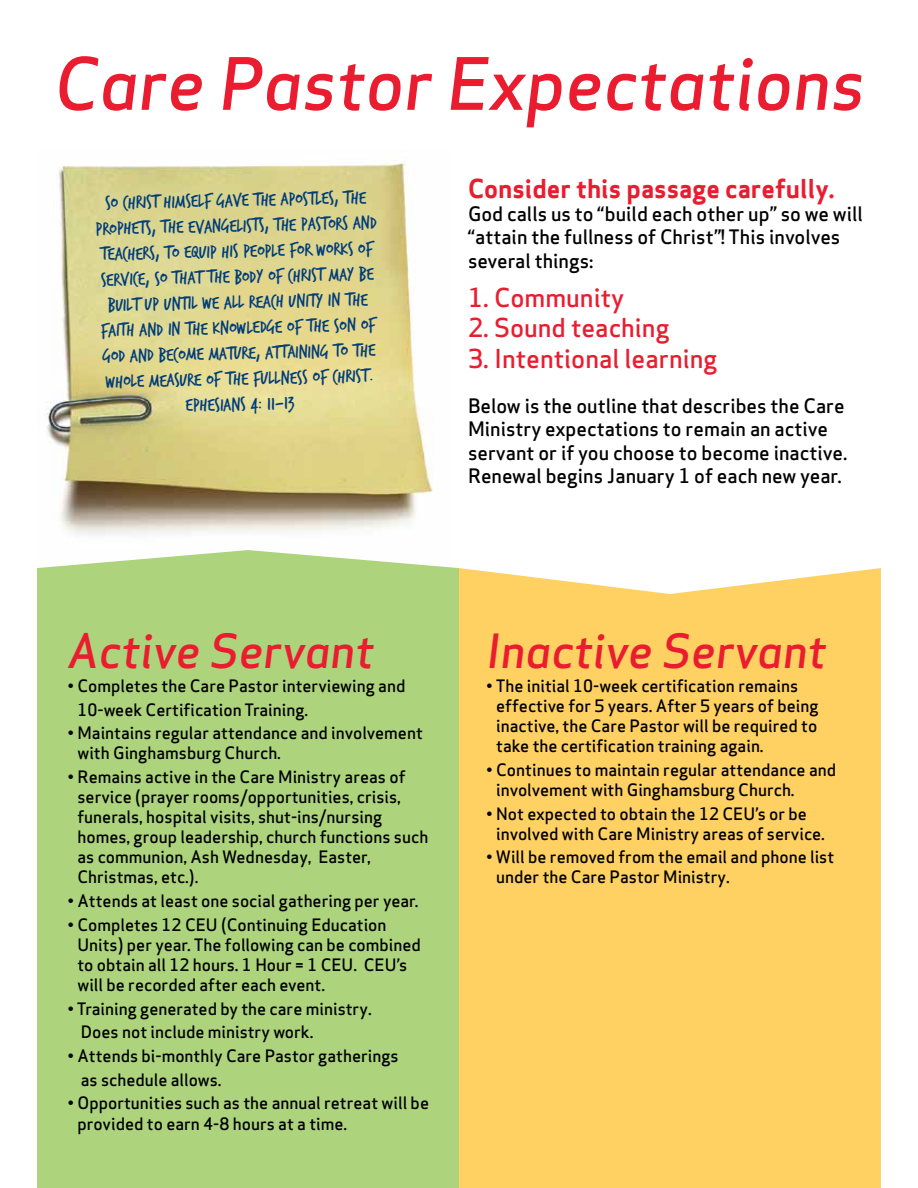
<style>
.page{position:relative;width:918px;height:1188px;background:#fff}
.page>*{position:absolute;margin:0;border:0;box-sizing:border-box;transform-origin:0 0}
.t1{font:70.35px "Apex Sans Medium Italic T";color:#ea1c2f}
.t2{font:46.05px "Apex Sans Medium Italic T";color:#ea1c2f}
.t3{font:25.5px "Apex Sans Medium T";color:#ea1c2f}
.t4{font:25.5px "Apex Sans Bold T";color:#ea1c2f}
.t5{font:19.5px/25.5px "Trash Hand";color:#003d7b;text-align:center}
.t6{font:19.5px/23.4px "Apex Sans Medium T";color:#000}
.t7{font:16.65px/20.1px "Apex Sans Medium T";color:#000}
</style>
<div class="page">
<img style="left:46px;top:162px;width:387px;height:373px">
<div style="left:37px;top:550px;width:422px;height:638px;background:#add47d"></div>
<div style="left:459px;top:568px;width:422px;height:620px;background:#ffd163"></div>
<h1 class="t1" style="left:54px;top:39px;width:813px">Care Pastor Expectations</h1>
<p class="t5" style="left:95px;top:191px;width:283px;rotate:-1deg">So Christ himself gave the apostles, the prophets, the evangelists, the pastors and teachers, to equip his people for works of service, so that the body of Christ may be built up until we all reach unity in the faith and in the knowledge of the Son of God and become mature, attaining to the whole measure of the fullness of Christ.<br>Ephesians 4: 11-13</p>
<h3 class="t4" style="left:468px;top:172px;width:368px">Consider this passage carefully.</h3>
<p class="t6" style="left:468px;top:202px;width:396px">God calls us to “build each other up” so we will “attain the fullness of Christ”! This involves several things:</p>
<h3 class="t3" style="left:468px;top:281px;width:158px">1. Community</h3>
<h3 class="t3" style="left:468px;top:311px;width:203px">2. Sound teaching</h3>
<h3 class="t3" style="left:468px;top:342px;width:251px">3. Intentional learning</h3>
<p class="t6" style="left:468px;top:394px;width:381px">Below is the outline that describes the Care Ministry expectations to remain an active servant or if you choose to become inactive.<br>Renewal begins January 1 of each new year.</p>
<h2 class="t2" style="left:67px;top:622px;width:308px">Active Servant</h2>
<p class="t7" style="left:77px;top:674px;width:329px;line-height:23.7px;text-indent:-10px">• Completes the Care Pastor interviewing and<br>10-week Certification Training.</p>
<p class="t7" style="left:77px;top:723px;width:347px;text-indent:-10px">• Maintains regular attendance and involvement with Ginghamsburg Church.</p>
<p class="t7" style="left:77px;top:767px;width:352px;text-indent:-10px">• Remains active in the Care Ministry areas of service (prayer rooms/opportunities, crisis, funerals, hospital visits, shut-ins/nursing homes, group leadership, church functions such as communion, Ash Wednesday, Easter, Christmas, etc.).</p>
<p class="t7" style="left:67px;top:891px;width:353px">• Attends at least one social gathering per year.</p>
<p class="t7" style="left:77px;top:914px;width:345px;text-indent:-10px">• Completes 12 CEU (Continuing Education Units) per year. The following can be combined to obtain all 12 hours. 1 Hour = 1 CEU. CEU’s will be recorded after each event.</p>
<p class="t7" style="left:81px;top:997px;width:292px;line-height:23.7px;text-indent:-13px">• Training generated by the care ministry.<br>Does not include ministry work.</p>
<p class="t7" style="left:81px;top:1044px;width:319px;line-height:23.7px;text-indent:-13px">• Attends bi-monthly Care Pastor gatherings as schedule allows.</p>
<p class="t7" style="left:77px;top:1093px;width:353px;text-indent:-10px">• Opportunities such as the annual retreat will be provided to earn 4-8 hours at a time.</p>
<h2 class="t2" style="left:486px;top:622px;width:342px">Inactive Servant</h2>
<p class="t7" style="left:496px;top:676px;width:324px;text-indent:-10px">• The initial 10-week certification remains effective for 5 years. After 5 years of being inactive, the Care Pastor will be required to take the certification training again.</p>
<p class="t7" style="left:496px;top:759px;width:341px;text-indent:-10px">• Continues to maintain regular attendance and involvement with Ginghamsburg Church.</p>
<p class="t7" style="left:496px;top:803px;width:330px;text-indent:-10px">• Not expected to obtain the 12 CEU’s or be involved with Care Ministry areas of service.</p>
<p class="t7" style="left:496px;top:847px;width:340px;text-indent:-10px">• Will be removed from the email and phone list under the Care Pastor Ministry.</p>
</div>
